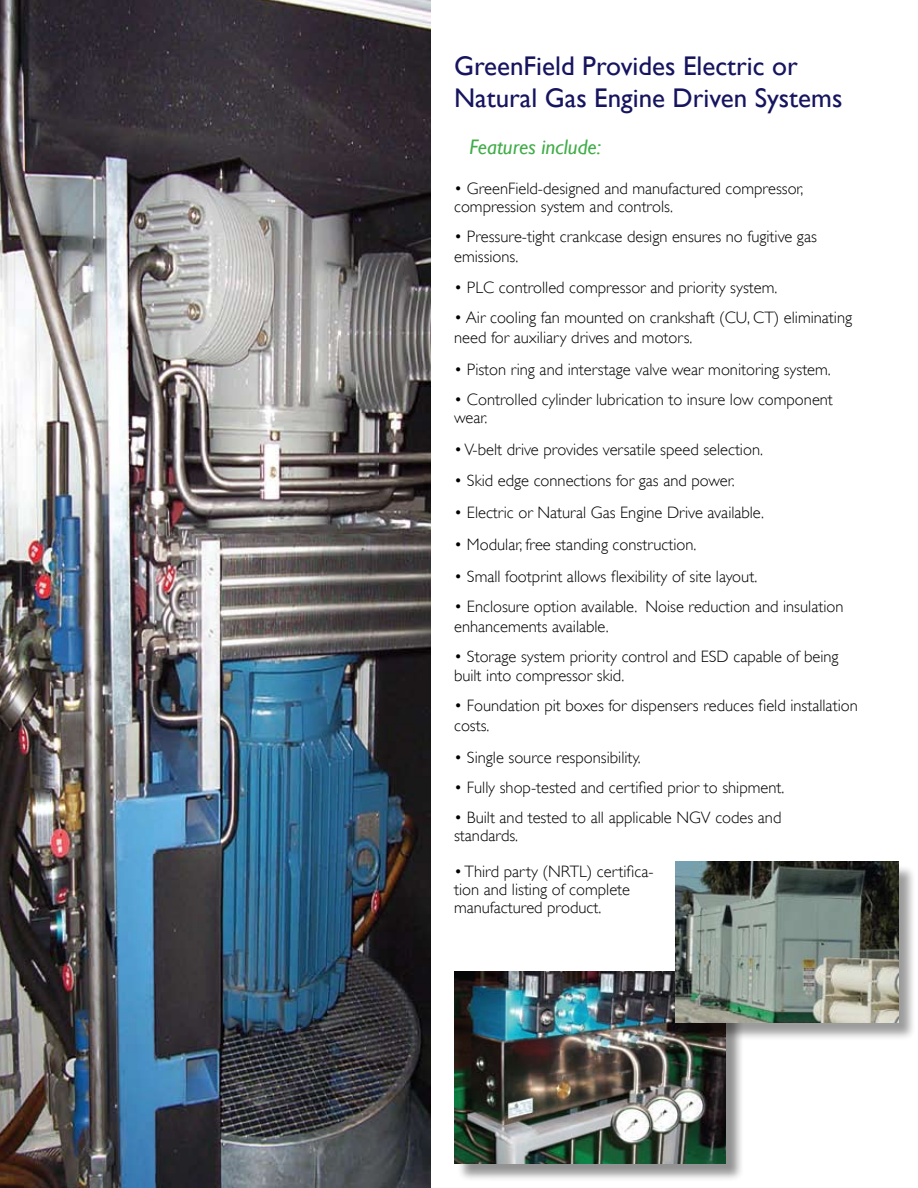
<style>
.page{position:relative;width:918px;height:1188px;background:#fff}
.page>*{position:absolute;margin:0;border:0;box-sizing:border-box;transform-origin:0 0}
.t1{font:27px/32.4px "Gill Sans";color:#16145f}
.t2{font:italic 21px "Gill Sans";color:#41ad49}
.t3{font:300 16.5px/18px "Gill Sans";color:#000}
</style>
<div class="page">
<img style="left:0;top:0;width:430px;height:1188px">
<div style="left:456px;top:974px;width:288px;height:208px;background:#000;opacity:.43"></div>
<img style="left:454px;top:971px;width:272px;height:192px">
<div style="left:678px;top:864px;width:239px;height:177px;background:#000;opacity:.39"></div>
<img style="left:675px;top:862px;width:223px;height:160px">
<h1 class="t1" style="left:454px;top:49px;width:390px">GreenField Provides Electric or<br>Natural Gas Engine Driven Systems</h1>
<p class="t2" style="left:470px;top:135px;width:133px">Features include:</p>
<p class="t3" style="left:454px;top:179px;width:351px">• GreenField-designed and manufactured compressor, compression system and controls.</p>
<p class="t3" style="left:454px;top:226px;width:364px;line-height:19.8px">• Pressure-tight crankcase design ensures no fugitive gas emissions.</p>
<p class="t3" style="left:454px;top:279px;width:325px">• PLC controlled compressor and priority system.</p>
<p class="t3" style="left:454px;top:308px;width:400px;line-height:19.8px">• Air cooling fan mounted on crankshaft (CU, CT) eliminating need for auxiliary drives and motors.</p>
<p class="t3" style="left:454px;top:360px;width:378px">• Piston ring and interstage valve wear monitoring system.</p>
<p class="t3" style="left:454px;top:390px;width:380px">• Controlled cylinder lubrication to insure low component wear.</p>
<p class="t3" style="left:454px;top:440px;width:310px">• V-belt drive provides versatile speed selection.</p>
<p class="t3" style="left:454px;top:472px;width:282px">• Skid edge connections for gas and power.</p>
<p class="t3" style="left:454px;top:504px;width:312px">• Electric or Natural Gas Engine Drive available.</p>
<p class="t3" style="left:454px;top:536px;width:244px">• Modular, free standing construction.</p>
<p class="t3" style="left:454px;top:567px;width:305px">• Small footprint allows flexibility of site layout.</p>
<p class="t3" style="left:454px;top:597px;width:391px;line-height:19.8px">• Enclosure option available. Noise reduction and insulation enhancements available.</p>
<p class="t3" style="left:454px;top:646px;width:386px;line-height:19.8px">• Storage system priority control and ESD capable of being built into compressor skid.</p>
<p class="t3" style="left:454px;top:696px;width:405px;line-height:19.8px">• Foundation pit boxes for dispensers reduces field installation costs.</p>
<p class="t3" style="left:454px;top:749px;width:188px">• Single source responsibility.</p>
<p class="t3" style="left:454px;top:779px;width:332px">• Fully shop-tested and certified prior to shipment.</p>
<p class="t3" style="left:454px;top:809px;width:329px">• Built and tested to all applicable NGV codes and standards.</p>
<p class="t3" style="left:454px;top:863px;width:201px">• Third party (NRTL) certifica&shy;tion and listing of complete manufactured product.</p>
</div>
